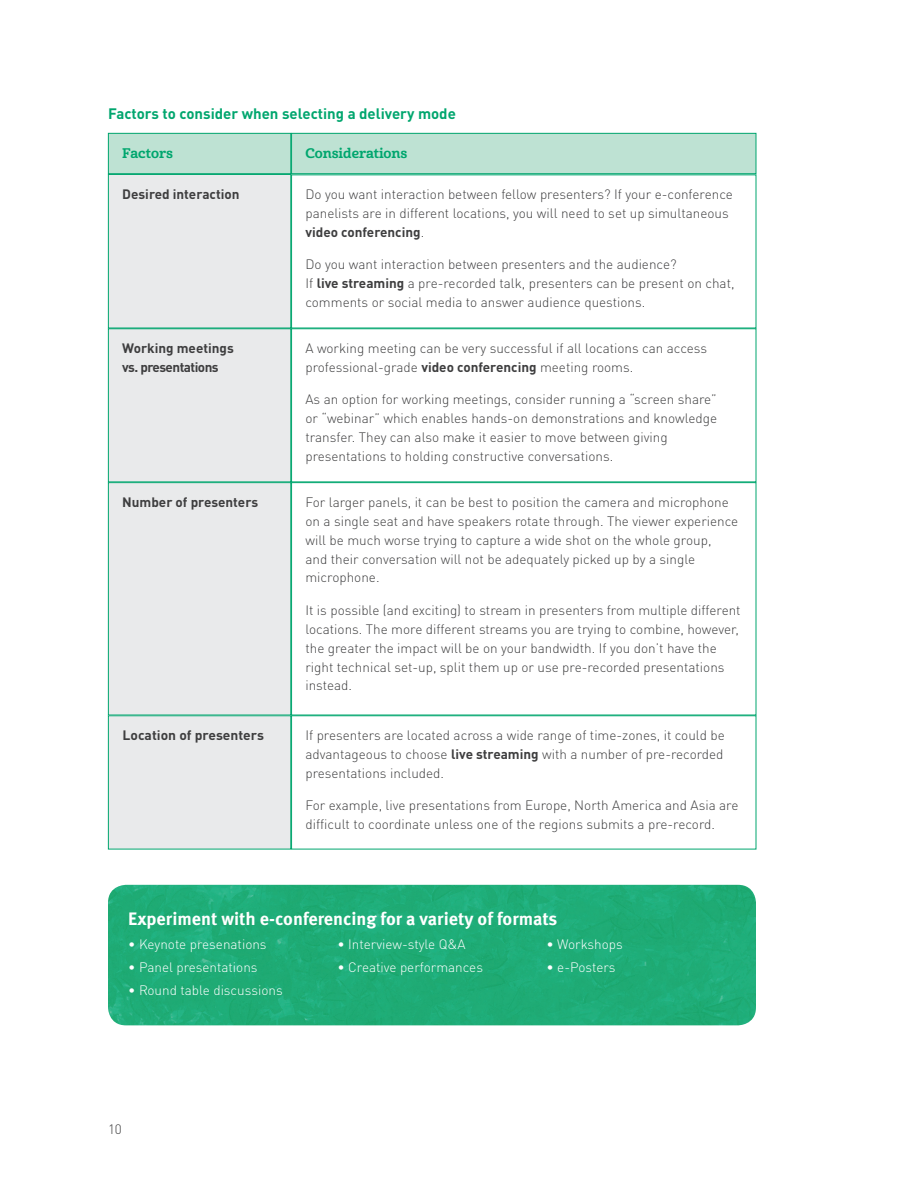
<style>
.page{position:relative;width:918px;height:1188px;background:#fff}
.page>*{position:absolute;margin:0;border:0;box-sizing:border-box;transform-origin:0 0}
.t1{font:700 18px "Meta Pro";color:#fff}
.t2{font:700 15px "DIN Pro";color:#00a66e}
.t3{font:300 13.5px/18.9px "DIN Pro";color:#3e3e3f}
.t4{font:300 13.5px "DIN Pro";color:#fff}
.t5{font:700 13.5px "DIN Pro";color:#3e3e3f}
.t6{font:700 13.5px/18.9px "DIN Pro";letter-spacing:-.04em;color:#3e3e3f}
.t7{font:13.5px "Cabrito Nor Bol";color:#00a66e}
.s1{font-weight:700}
</style>
<div class="page">
<div style="left:108px;top:329px;width:183px;height:153px;background:#e9eaeb"></div>
<div style="left:108px;top:328px;width:183px;height:154px;border:1px solid #00a66e"></div>
<div style="left:108px;top:133px;width:183px;height:41px;background:#bee2d3"></div>
<div style="left:108px;top:133px;width:183px;height:41px;border:1px solid #00a66e"></div>
<div style="left:292px;top:133px;width:464px;height:41px;background:#bee2d3"></div>
<div style="left:291px;top:133px;width:465px;height:41px;border:1px solid #00a66e"></div>
<div style="left:108px;top:483px;width:183px;height:232px;background:#e9eaeb"></div>
<div style="left:108px;top:482px;width:183px;height:233px;border:1px solid #00a66e"></div>
<div style="left:108px;top:716px;width:183px;height:133px;background:#e9eaeb"></div>
<div style="left:291px;top:328px;width:465px;height:154px;border:1px solid #00a66e"></div>
<div style="left:291px;top:482px;width:465px;height:233px;border:1px solid #00a66e"></div>
<div style="left:291px;top:715px;width:465px;height:134px;border:1px solid #00a66e"></div>
<img style="left:108px;top:885px;width:648px;height:140px">
<div style="left:108px;top:174px;width:183px;height:154px;background:#e9eaeb"></div>
<div style="left:108px;top:174px;width:183px;height:154px;border:1px solid #00a66e"></div>
<p class="t2" style="left:108px;top:102px;width:349px">Factors to consider when selecting a delivery mode</p>
<p class="t7" style="left:122px;top:144px;width:52px">Factors</p>
<p class="t7" style="left:305px;top:144px;width:104px">Considerations</p>
<p class="t5" style="left:122px;top:183px;width:119px">Desired interaction</p>
<p class="t3" style="left:305px;top:184px;width:429px">Do you want interaction between fellow presenters? If your e-conference panelists are in different locations, you will need to set up simultaneous <span class="s1">video conferencing</span>.</p>
<p class="t3" style="left:305px;top:254px;width:431px">Do you want interaction between presenters and the audience?<br>If <span class="s1">live streaming</span> a pre-recorded talk, presenters can be present on chat, comments or social media to answer audience questions.</p>
<p class="t6" style="left:122px;top:337px;width:113px">Working meetings vs. presentations</p>
<p class="t5" style="left:122px;top:491px;width:137px">Number of presenters</p>
<p class="t5" style="left:123px;top:724px;width:143px">Location of presenters</p>
<p class="t3" style="left:305px;top:337px;width:403px">A working meeting can be very successful if all locations can access professional-grade <span class="s1">video conferencing</span> meeting rooms.</p>
<p class="t3" style="left:305px;top:389px;width:413px">As an option for working meetings, consider running a “screen share” or “webinar” which enables hands-on demonstrations and knowledge transfer. They can also make it easier to move between giving presentations to holding constructive conversations.</p>
<p class="t3" style="left:305px;top:491px;width:434px">For larger panels, it can be best to position the camera and microphone on a single seat and have speakers rotate through. The viewer experience will be much worse trying to capture a wide shot on the whole group,<br>and their conversation will not be adequately picked up by a single microphone.</p>
<p class="t3" style="left:305px;top:599px;width:437px">It is possible (and exciting) to stream in presenters from multiple different locations. The more different streams you are trying to combine, however, the greater the impact will be on your bandwidth. If you don’t have the right technical set-up, split them up or use pre-recorded presentations instead.</p>
<p class="t3" style="left:305px;top:724px;width:421px;text-align:justify">If presenters are located across a wide range of time-zones, it could be advantageous to choose <span class="s1">live streaming</span> with a number of pre-recorded presentations included.</p>
<p class="t3" style="left:305px;top:795px;width:435px">For example, live presentations from Europe, North America and Asia are difficult to coordinate unless one of the regions submits a pre-record.</p>
<h1 class="t1" style="left:128px;top:908px;width:431px">Experiment with e-conferencing for a variety of formats</h1>
<p class="t4" style="left:128px;top:934px;width:140px">• Keynote presenations</p>
<p class="t4" style="left:128px;top:957px;width:131px">• Panel presentations</p>
<p class="t4" style="left:128px;top:980px;width:156px">• Round table discussions</p>
<p class="t3" style="left:108px;top:1119px;width:15px">10</p>
<p class="t4" style="left:337px;top:934px;width:130px">• Interview-style Q&amp;A</p>
<p class="t4" style="left:337px;top:957px;width:147px">• Creative performances</p>
<p class="t4" style="left:547px;top:934px;width:78px">• Workshops</p>
<p class="t4" style="left:547px;top:957px;width:71px">• e-Posters</p>
</div>
